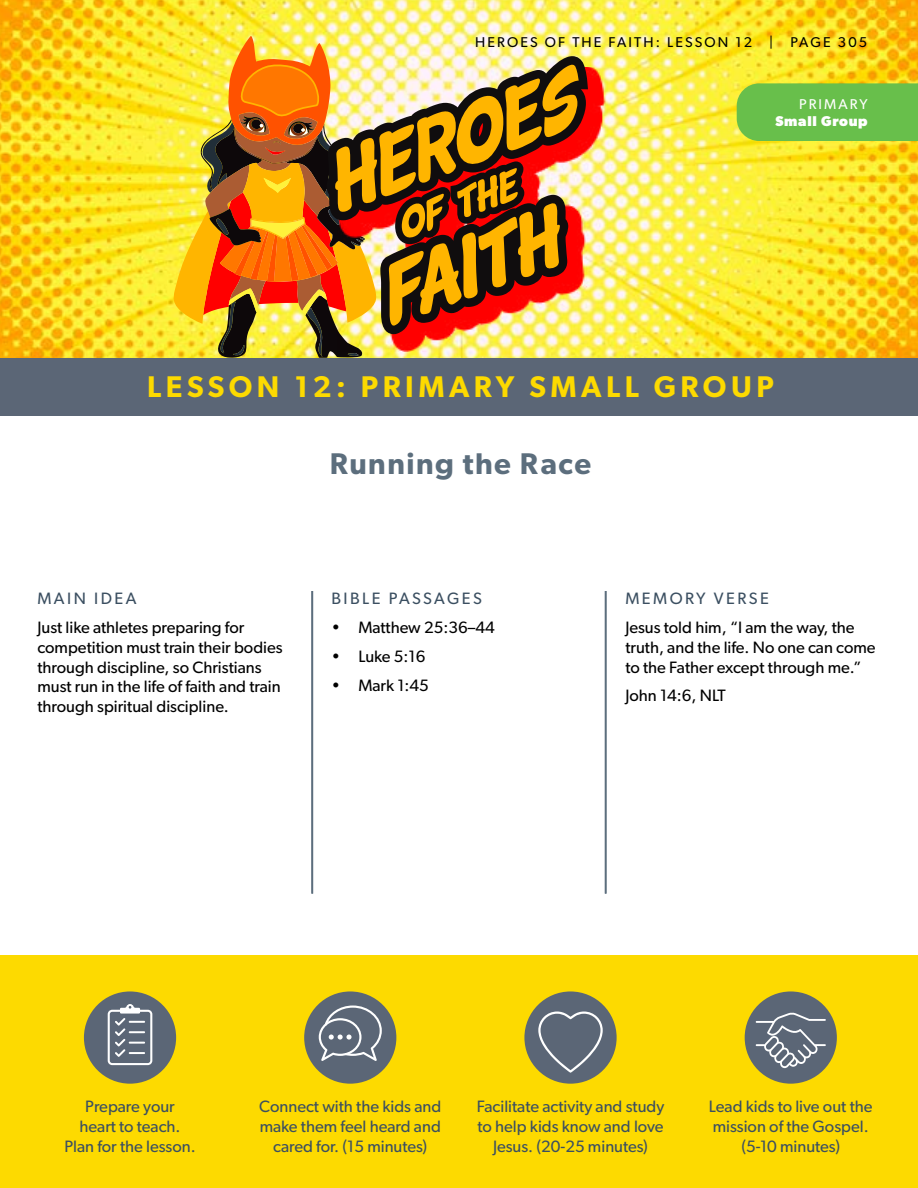
<style>
.page{position:relative;width:918px;height:1188px;background:#fff}
.page>*{position:absolute;margin:0;border:0;box-sizing:border-box;transform-origin:0 0}
.t1{font:600 30px "Gibson";letter-spacing:.15em;color:#fdda00}
.t2{font:600 30px "Gibson";letter-spacing:.05em;color:#5c6e7d}
.t3{font:16.5px/19.8px "Gibson";color:#000}
.t4{font:16.5px/19.8px "Gibson";color:#3b4f61;text-align:center}
.t5{font:16.5px "Gibson";letter-spacing:.15em;color:#3b4f61}
.t6{font:14.25px "Gibson";letter-spacing:.15em;color:#000}
.t7{font:700 14.25px "Gibson";letter-spacing:.05em;color:#fff}
.t8{font:14.25px "Gibson";letter-spacing:.15em;color:#fff}
</style>
<div class="page">
<img style="left:0;top:0;width:918px;height:358px">
<svg style="left:588px;top:67px;width:17px;height:285px;background:#fbc071"></svg>
<svg style="left:173px;top:36px;width:415px;height:322px;background:#c68933"></svg>
<div style="left:737px;top:83px;width:181px;height:58px;background:#68bf4b"></div>
<div style="left:0;top:358px;width:918px;height:57px;background:#5b6676"></div>
<hr style="left:311px;top:591px;width:2px;height:303px;background:#5c6e7d">
<div style="left:0;top:955px;width:918px;height:233px;background:#fdda00"></div>
<div style="left:84px;top:991px;width:92px;height:93px;background:#5b6676;border-radius:50%"></div>
<svg style="left:108px;top:1004px;width:44px;height:61px"></svg>
<div style="left:524px;top:991px;width:93px;height:93px;background:#5b6676;border-radius:50%"></div>
<svg style="left:538px;top:1012px;width:65px;height:61px"></svg>
<div style="left:745px;top:991px;width:92px;height:93px;background:#5b6676;border-radius:50%"></div>
<svg style="left:756px;top:1012px;width:70px;height:56px"></svg>
<div style="left:304px;top:991px;width:92px;height:93px;background:#5b6676;border-radius:50%"></div>
<svg style="left:319px;top:1006px;width:63px;height:55px"></svg>
<hr style="left:605px;top:591px;width:2px;height:303px;background:#5c6e7d">
<p class="t6" style="left:475px;top:34px;width:393px">HEROES OF THE FAITH: LESSON 12 | PAGE 305</p>
<p class="t8" style="left:799px;top:96px;width:70px">PRIMARY</p>
<p class="t7" style="left:775px;top:113px;width:94px">Small Group</p>
<h1 class="t1" style="left:147px;top:369px;width:628px">LESSON 12: PRIMARY SMALL GROUP</h1>
<p class="t5" style="left:37px;top:589px;width:101px">MAIN IDEA</p>
<p class="t3" style="left:37px;top:617px;width:247px">Just like athletes preparing for competition must train their bodies through discipline, so Christians must run in the life of faith and train through spiritual discipline.</p>
<h1 class="t2" style="left:330px;top:446px;width:263px">Running the Race</h1>
<p class="t5" style="left:331px;top:589px;width:152px">BIBLE PASSAGES</p>
<p class="t3" style="left:331px;top:617px;width:165px">• Matthew 25:36–44</p>
<p class="t3" style="left:331px;top:646px;width:96px">• Luke 5:16</p>
<p class="t3" style="left:331px;top:675px;width:99px">• Mark 1:45</p>
<p class="t5" style="left:625px;top:589px;width:145px">MEMORY VERSE</p>
<p class="t3" style="left:625px;top:617px;width:252px">Jesus told him, “I am the way, the truth, and the life. No one can come to the Father except through me.”</p>
<p class="t3" style="left:625px;top:686px;width:102px">John 14:6, NLT</p>
<p class="t4" style="left:64px;top:1097px;width:133px">Prepare your<br>heart to teach.<br>Plan for the lesson.</p>
<p class="t4" style="left:259px;top:1097px;width:183px">Connect with the kids and make them feel heard and cared for. (15 minutes)</p>
<p class="t4" style="left:477px;top:1097px;width:189px">Facilitate activity and study to help kids know and love<br>Jesus. (20-25 minutes)</p>
<p class="t4" style="left:709px;top:1097px;width:165px">Lead kids to live out the mission of the Gospel. (5-10 minutes)</p>
</div>
